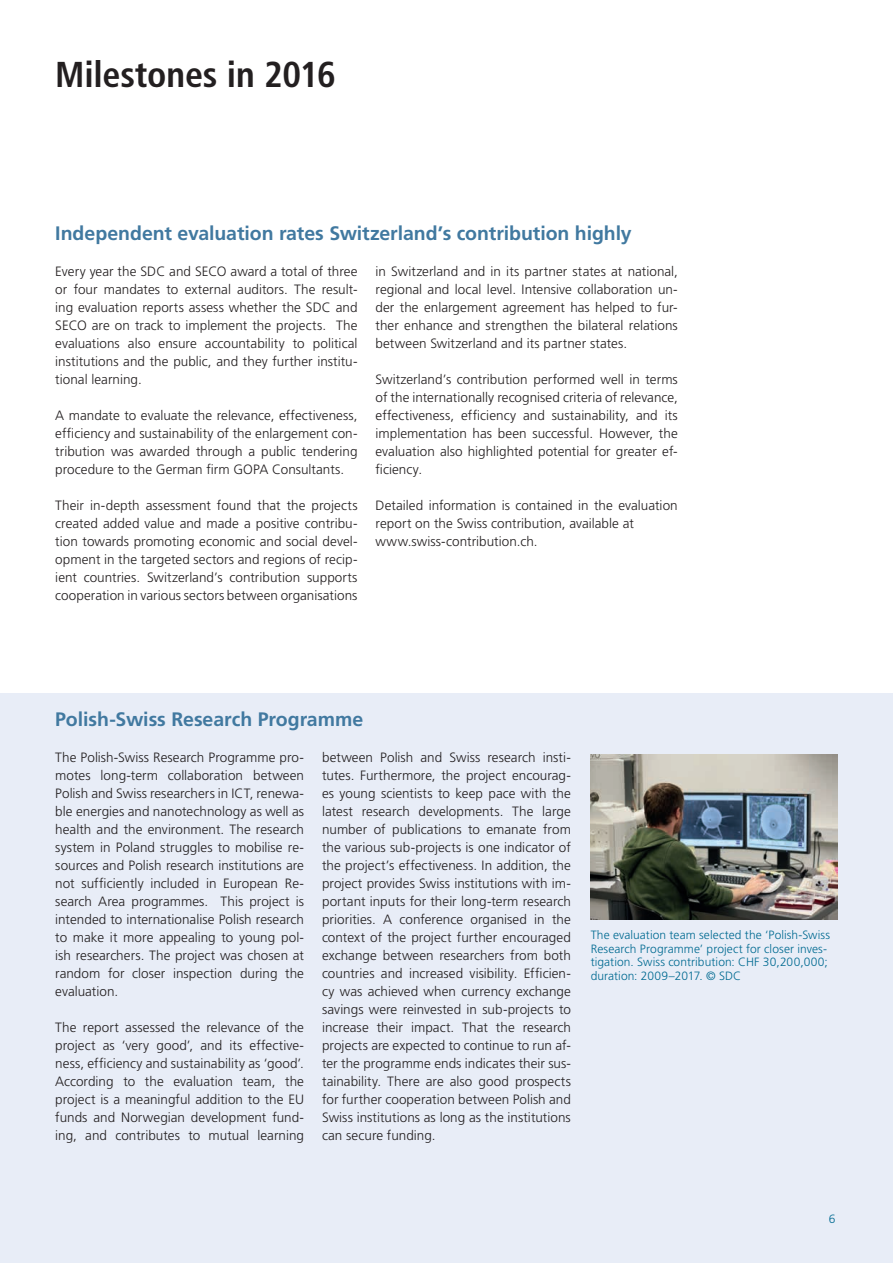
<style>
.page{position:relative;width:893px;height:1263px;background:#fff}
.page>*{position:absolute;margin:0;border:0;box-sizing:border-box;transform-origin:0 0}
._2_Kapitel_CondBold{font:700 condensed 36px "Frutiger LT Pro";letter-spacing:-.005em;color:#231f20}
.Zwischentitel_13pt_s{font:700 19.5px "Frutiger LT Pro";letter-spacing:-.005em;color:#4179a0}
._4_Lauftext_9pt{font:300 13.5px/18px "Frutiger LT Pro";color:#231f20;text-align:justify}
._5_Legende{font:300 12px/13.5px "Frutiger LT Pro";letter-spacing:.005em;color:#006a91}
</style>
<div class="page">
<div style="left:0;top:693px;width:893px;height:570px;background:#e8edf7"></div>
<img style="left:591px;top:754px;width:247px;height:165px">
<p class="_2_Kapitel_CondBold" style="left:55px;top:53px;width:282px">Milestones in 2016</p>
<p class="Zwischentitel_13pt_s" style="left:55px;top:221px;width:578px">Independent evaluation rates Switzerland’s contribution highly</p>
<p class="_4_Lauftext_9pt" style="left:55px;top:262px;width:304px">Every year the SDC and SECO award a total of three or four mandates to external auditors. The result&shy;ing evaluation reports assess whether the SDC and SECO are on track to implement the projects. The evaluations also ensure accountability to political institutions and the public, and they further institu&shy;tional learning.</p>
<p class="_4_Lauftext_9pt" style="left:55px;top:406px;width:304px">A mandate to evaluate the relevance, effectiveness, efficiency and sustainability of the enlargement con&shy;tribution was awarded through a public tendering procedure to the German firm GOPA Consultants.</p>
<p class="_4_Lauftext_9pt" style="left:55px;top:496px;width:304px">Their in-depth assessment found that the projects created added value and made a positive contribu&shy;tion towards promoting economic and social devel&shy;opment in the targeted sectors and regions of recip&shy;ient countries. Switzerland’s contribution supports cooperation in various sectors between organisations</p>
<p class="_4_Lauftext_9pt" style="left:376px;top:262px;width:304px">in Switzerland and in its partner states at national, regional and local level. Intensive collaboration un&shy;der the enlargement agreement has helped to fur&shy;ther enhance and strengthen the bilateral relations between Switzerland and its partner states.</p>
<p class="_4_Lauftext_9pt" style="left:376px;top:370px;width:304px">Switzerland’s contribution performed well in terms of the internationally recognised criteria of relevance, effectiveness, efficiency and sustainability, and its implementation has been successful. However, the evaluation also highlighted potential for greater ef&shy;ficiency.</p>
<p class="_4_Lauftext_9pt" style="left:376px;top:496px;width:304px">Detailed information is contained in the evaluation report on the Swiss contribution, available at</p>
<p class="_4_Lauftext_9pt" style="left:376px;top:532px;width:164px">www.swiss-contribution.ch.</p>
<p class="Zwischentitel_13pt_s" style="left:55px;top:707px;width:309px">Polish-Swiss Research Programme</p>
<p class="_4_Lauftext_9pt" style="left:55px;top:748px;width:250px">The Polish-Swiss Research Programme pro&shy;motes long-term collaboration between Polish and Swiss researchers in ICT, renewa&shy;ble energies and nanotechnology as well as health and the environment. The research system in Poland struggles to mobilise re&shy;sources and Polish research institutions are not sufficiently included in European Re&shy;search Area programmes. This project is intended to internationalise Polish research to make it more appealing to young pol&shy;ish researchers. The project was chosen at random for closer inspection during the evaluation.</p>
<p class="_4_Lauftext_9pt" style="left:55px;top:1018px;width:250px">The report assessed the relevance of the project as ‘very good’, and its effective&shy;ness, efficiency and sustainability as ‘good’.<br>According to the evaluation team, the project is a meaningful addition to the EU funds and Norwegian development fund&shy;ing, and contributes to mutual learning</p>
<p class="_4_Lauftext_9pt" style="left:322px;top:748px;width:250px">between Polish and Swiss research insti&shy;tutes. Furthermore, the project encourag&shy;es young scientists to keep pace with the latest research developments. The large number of publications to emanate from the various sub-projects is one indicator of the project’s effectiveness. In addition, the project provides Swiss institutions with im&shy;portant inputs for their long-term research priorities. A conference organised in the context of the project further encouraged exchange between researchers from both countries and increased visibility. Efficien&shy;cy was achieved when currency exchange savings were reinvested in sub-projects to increase their impact. That the research projects are expected to continue to run af&shy;ter the programme ends indicates their sus&shy;tainability. There are also good prospects for further cooperation between Polish and Swiss institutions as long as the institutions can secure funding.</p>
<p class="_5_Legende" style="left:591px;top:928px;width:241px">The evaluation team selected the ‘Polish-Swiss Research Programme’ project for closer inves&shy;tigation. Swiss contribution: CHF 30,200,000; duration: 2009–2017. © SDC</p>
<p class="_5_Legende" style="left:829px;top:1212px;width:8px">6</p>
</div>
